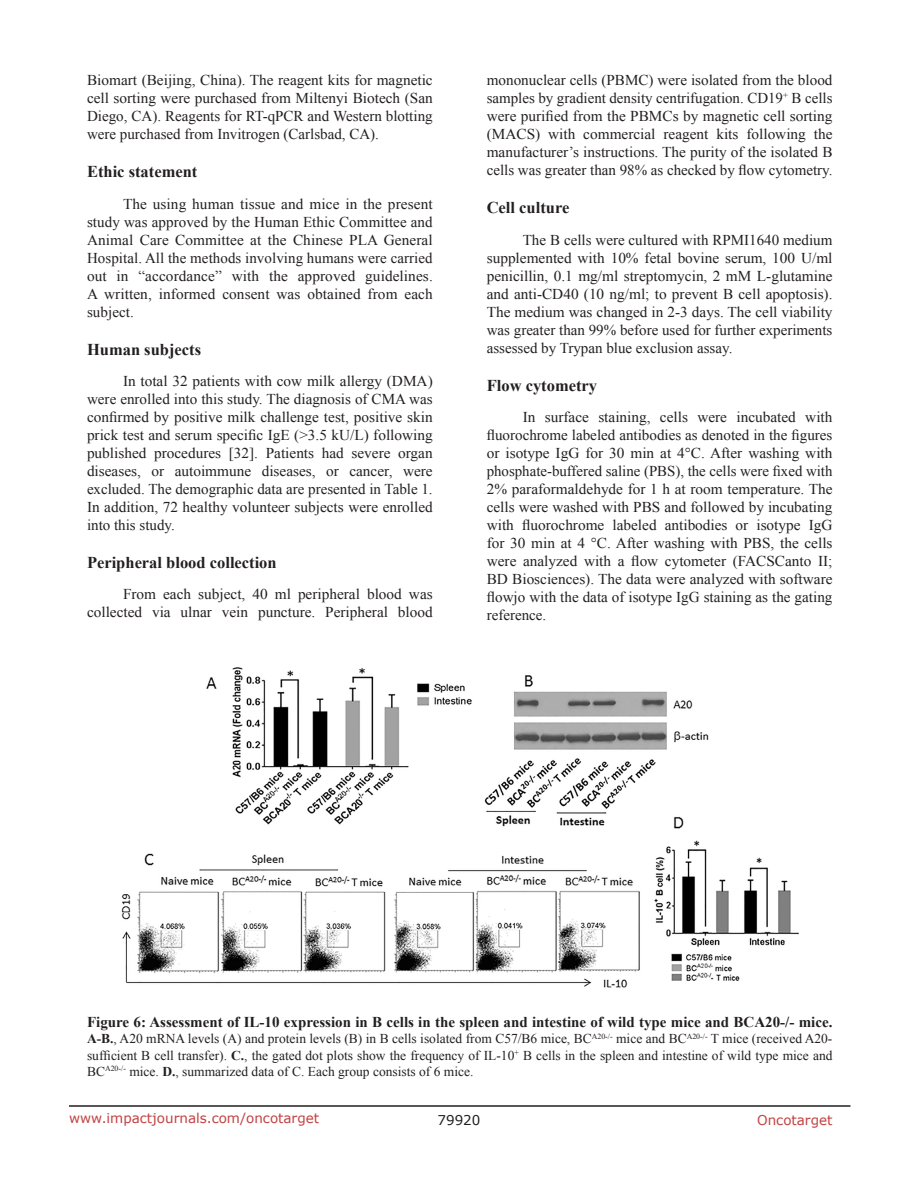
<style>
.page{position:relative;width:918px;height:1188px;background:#fff}
.page>*{position:absolute;margin:0;border:0;box-sizing:border-box;transform-origin:0 0}
.SubHeading{font:700 16.5px "Times New Roman";color:#231f20}
.BodyText{font:15px/18px "Times New Roman";color:#231f20;text-align:justify}
.figuretext{font:700 15px "Times New Roman";color:#231f20}
.figuretext-2{font:13.5px/16.2px "Times New Roman";color:#231f20;text-align:justify}
.t1{font:13.5px "Verdana";color:#c24141}
.t2{font:13.5px "Verdana";color:#231f20}
.s1{font-weight:700}
</style>
<div class="page">
<hr style="left:69px;top:1105px;width:781px;height:2px;background:#231f20">
<img style="left:121px;top:667px;width:678px;height:321px">
<p class="BodyText" style="left:87px;top:71px;width:347px">Biomart (Beijing, China). The reagent kits for magnetic cell sorting were purchased from Miltenyi Biotech (San Diego, CA). Reagents for RT-qPCR and Western blotting were purchased from Invitrogen (Carlsbad, CA).</p>
<p class="SubHeading" style="left:87px;top:160px;width:112px">Ethic statement</p>
<p class="BodyText" style="left:87px;top:194px;width:347px;text-indent:36px">The using human tissue and mice in the present study was approved by the Human Ethic Committee and Animal Care Committee at the Chinese PLA General Hospital. All the methods involving humans were carried out in “accordance” with the approved guidelines.<br>A written, informed consent was obtained from each subject.</p>
<p class="SubHeading" style="left:87px;top:338px;width:116px">Human subjects</p>
<p class="BodyText" style="left:87px;top:372px;width:347px;text-indent:36px">In total 32 patients with cow milk allergy (DMA) were enrolled into this study. The diagnosis of CMA was confirmed by positive milk challenge test, positive skin prick test and serum specific IgE (&gt;3.5 kU/L) following published procedures [32]. Patients had severe organ diseases, or autoimmune diseases, or cancer, were excluded. The demographic data are presented in Table 1.<br>In addition, 72 healthy volunteer subjects were enrolled into this study.</p>
<p class="SubHeading" style="left:87px;top:551px;width:191px">Peripheral blood collection</p>
<p class="BodyText" style="left:87px;top:585px;width:347px;text-align:right">From each subject, 40 ml peripheral blood was collected via ulnar vein puncture. Peripheral blood</p>
<p class="BodyText" style="left:487px;top:71px;width:347px">mononuclear cells (PBMC) were isolated from the blood samples by gradient density centrifugation. CD19<sup>+</sup> B cells were purified from the PBMCs by magnetic cell sorting (MACS) with commercial reagent kits following the manufacturer’s instructions. The purity of the isolated B cells was greater than 98% as checked by flow cytometry.</p>
<p class="SubHeading" style="left:487px;top:196px;width:84px">Cell culture</p>
<p class="BodyText" style="left:487px;top:230px;width:347px;text-indent:36px">The B cells were cultured with RPMI1640 medium supplemented with 10% fetal bovine serum, 100 U/ml penicillin, 0.1 mg/ml streptomycin, 2 mM L-glutamine and anti-CD40 (10 ng/ml; to prevent B cell apoptosis).<br>The medium was changed in 2-3 days. The cell viability was greater than 99% before used for further experiments assessed by Trypan blue exclusion assay.</p>
<p class="SubHeading" style="left:487px;top:374px;width:112px">Flow cytometry</p>
<p class="BodyText" style="left:487px;top:408px;width:347px;text-indent:36px">In surface staining, cells were incubated with fluorochrome labeled antibodies as denoted in the figures or isotype IgG for 30 min at 4°C. After washing with phosphate-buffered saline (PBS), the cells were fixed with 2% paraformaldehyde for 1 h at room temperature. The cells were washed with PBS and followed by incubating with fluorochrome labeled antibodies or isotype IgG for 30 min at 4 °C. After washing with PBS, the cells were analyzed with a flow cytometer (FACSCanto II; BD Biosciences). The data were analyzed with software flowjo with the data of isotype IgG staining as the gating reference.</p>
<p class="figuretext" style="left:87px;top:1012px;width:747px">Figure 6: Assessment of IL-10 expression in B cells in the spleen and intestine of wild type mice and BCA20-/- mice.</p>
<p class="figuretext-2" style="left:87px;top:1031px;width:747px"><span class="s1">A-B.</span>, A20 mRNA levels (A) and protein levels (B) in B cells isolated from C57/B6 mice, BC<sup>A20-/-</sup> mice and BC<sup>A20-/-</sup> T mice (received A20- sufficient B cell transfer). <span class="s1">C.</span>, the gated dot plots show the frequency of IL-10<sup>+</sup> B cells in the spleen and intestine of wild type mice and BC<sup>A20-/-</sup> mice. <span class="s1">D.</span>, summarized data of C. Each group consists of 6 mice.</p>
<p class="t1" style="left:69px;top:1109px;width:252px">www.impactjournals.com/oncotarget</p>
<p class="t2" style="left:438px;top:1111px;width:44px">79920</p>
<p class="t1" style="left:757px;top:1111px;width:77px">Oncotarget</p>
</div>
